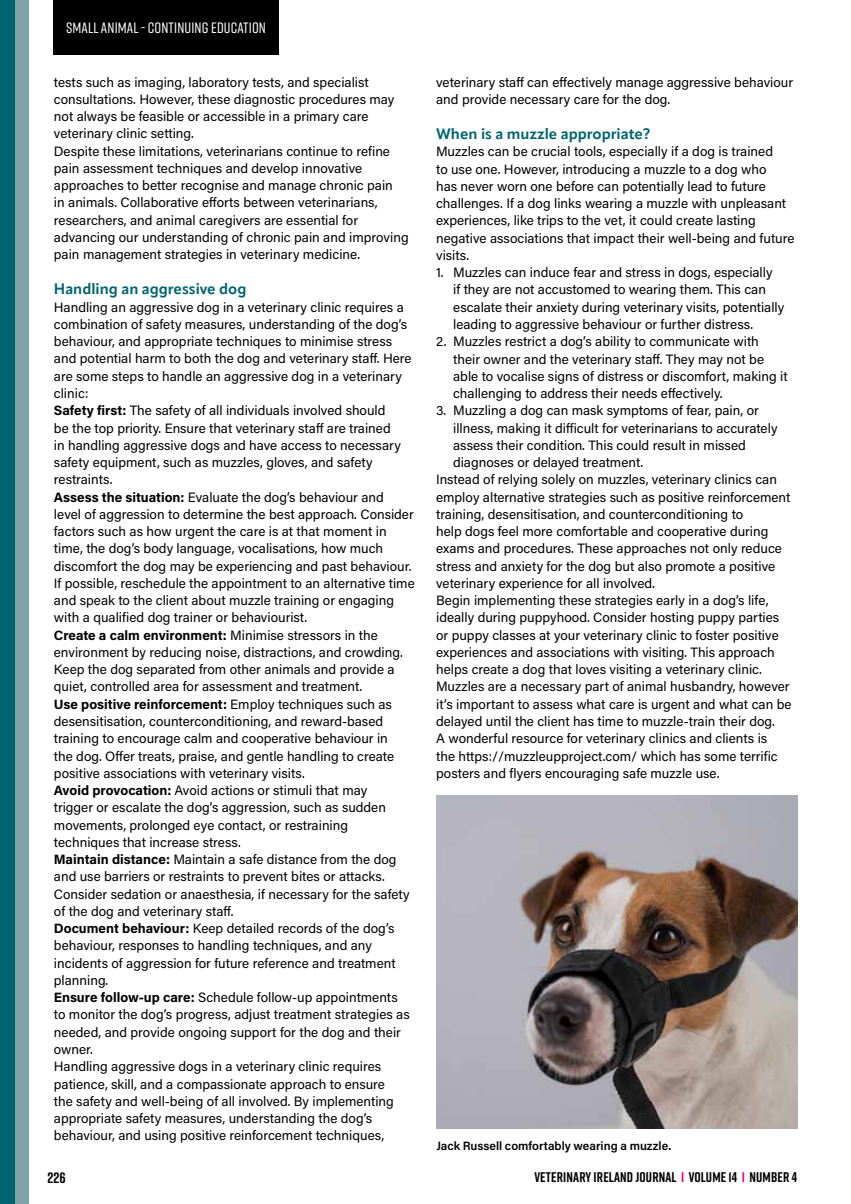
<style>
.page{position:relative;width:851px;height:1204px;background:#fff}
.page>*{position:absolute;margin:0;border:0;box-sizing:border-box;transform-origin:0 0}
.t1{font:700 15px "Apparat";color:#006570}
.t2{font:500 15px "Rift";letter-spacing:.01em;color:#fff}
.t3{font:700 15px "Rift";color:#000}
.t4{font:700 13.95px "Rift";letter-spacing:.01em;color:#000}
.t5{font:13.5px/17.2px "Acumin Pro";color:#000}
.t6{font:600 12px "Acumin Pro";color:#000}
.s1{font-weight:700}
.s2{color:#ec008c}
</style>
<div class="page">
<div style="left:53px;top:0;width:226px;height:54px;background:#000"></div>
<div style="left:0;top:0;width:28px;height:1203px;background:#7ea1aa"></div>
<div style="left:0;top:0;width:14px;height:1203px;background:#006570"></div>
<img style="left:436px;top:795px;width:361px;height:332px">
<p class="t2" style="left:66px;top:17px;width:201px">SMALL ANIMAL - CONTINUING EDUCATION</p>
<p class="t5" style="left:54px;top:73px;width:356px">tests such as imaging, laboratory tests, and specialist consultations. However, these diagnostic procedures may not always be feasible or accessible in a primary care veterinary clinic setting.<br>Despite these limitations, veterinarians continue to refine pain assessment techniques and develop innovative approaches to better recognise and manage chronic pain<br>in animals. Collaborative efforts between veterinarians, researchers, and animal caregivers are essential for advancing our understanding of chronic pain and improving pain management strategies in veterinary medicine.</p>
<p class="t1" style="left:54px;top:280px;width:194px">Handling an aggressive dog</p>
<p class="t5" style="left:54px;top:298px;width:362px">Handling an aggressive dog in a veterinary clinic requires a combination of safety measures, understanding of the dog’s behaviour, and appropriate techniques to minimise stress and potential harm to both the dog and veterinary staff. Here are some steps to handle an aggressive dog in a veterinary clinic:<br><span class="s1">Safety first:</span> The safety of all individuals involved should<br>be the top priority. Ensure that veterinary staff are trained<br>in handling aggressive dogs and have access to necessary safety equipment, such as muzzles, gloves, and safety restraints.<br><span class="s1">Assess the situation:</span> Evaluate the dog’s behaviour and<br>level of aggression to determine the best approach. Consider factors such as how urgent the care is at that moment in time, the dog’s body language, vocalisations, how much discomfort the dog may be experiencing and past behaviour.<br>If possible, reschedule the appointment to an alternative time and speak to the client about muzzle training or engaging with a qualified dog trainer or behaviourist.<br><span class="s1">Create a calm environment:</span> Minimise stressors in the environment by reducing noise, distractions, and crowding.<br>Keep the dog separated from other animals and provide a quiet, controlled area for assessment and treatment.<br><span class="s1">Use positive reinforcement:</span> Employ techniques such as desensitisation, counterconditioning, and reward-based training to encourage calm and cooperative behaviour in<br>the dog. Offer treats, praise, and gentle handling to create positive associations with veterinary visits.<br><span class="s1">Avoid provocation:</span> Avoid actions or stimuli that may<br>trigger or escalate the dog’s aggression, such as sudden movements, prolonged eye contact, or restraining techniques that increase stress.<br><span class="s1">Maintain distance:</span> Maintain a safe distance from the dog and use barriers or restraints to prevent bites or attacks.<br>Consider sedation or anaesthesia, if necessary for the safety of the dog and veterinary staff.<br><span class="s1">Document behaviour:</span> Keep detailed records of the dog’s behaviour, responses to handling techniques, and any incidents of aggression for future reference and treatment planning.<br><span class="s1">Ensure follow-up care:</span> Schedule follow-up appointments<br>to monitor the dog’s progress, adjust treatment strategies as needed, and provide ongoing support for the dog and their owner.<br>Handling aggressive dogs in a veterinary clinic requires patience, skill, and a compassionate approach to ensure<br>the safety and well-being of all involved. By implementing appropriate safety measures, understanding the dog’s behaviour, and using positive reinforcement techniques,</p>
<p class="t3" style="left:48px;top:1166px;width:20px">226</p>
<p class="t5" style="left:436px;top:73px;width:358px">veterinary staff can effectively manage aggressive behaviour and provide necessary care for the dog.</p>
<p class="t1" style="left:436px;top:125px;width:216px">When is a muzzle appropriate?</p>
<p class="t5" style="left:436px;top:142px;width:360px">Muzzles can be crucial tools, especially if a dog is trained<br>to use one. However, introducing a muzzle to a dog who<br>has never worn one before can potentially lead to future challenges. If a dog links wearing a muzzle with unpleasant experiences, like trips to the vet, it could create lasting negative associations that impact their well-being and future visits.</p>
<p class="t5" style="left:453px;top:263px;width:333px;text-indent:-17px">1. Muzzles can induce fear and stress in dogs, especially<br>if they are not accustomed to wearing them. This can escalate their anxiety during veterinary visits, potentially leading to aggressive behaviour or further distress.</p>
<p class="t5" style="left:453px;top:332px;width:336px;text-indent:-17px">2. Muzzles restrict a dog’s ability to communicate with their owner and the veterinary staff. They may not be able to vocalise signs of distress or discomfort, making it challenging to address their needs effectively.</p>
<p class="t5" style="left:436px;top:401px;width:324px">3. Muzzling a dog can mask symptoms of fear, pain, or</p>
<p class="t5" style="left:453px;top:418px;width:326px">illness, making it difficult for veterinarians to accurately</p>
<p class="t5" style="left:453px;top:436px;width:294px">assess their condition. This could result in missed</p>
<p class="t5" style="left:453px;top:453px;width:191px">diagnoses or delayed treatment.</p>
<p class="t5" style="left:436px;top:470px;width:342px">Instead of relying solely on muzzles, veterinary clinics can</p>
<p class="t5" style="left:436px;top:487px;width:356px">employ alternative strategies such as positive reinforcement</p>
<p class="t5" style="left:436px;top:505px;width:308px">training, desensitisation, and counterconditioning to</p>
<p class="t5" style="left:436px;top:522px;width:334px">help dogs feel more comfortable and cooperative during</p>
<p class="t5" style="left:436px;top:539px;width:347px">exams and procedures. These approaches not only reduce</p>
<p class="t5" style="left:436px;top:556px;width:340px">stress and anxiety for the dog but also promote a positive</p>
<p class="t5" style="left:436px;top:574px;width:220px">veterinary experience for all involved.</p>
<p class="t5" style="left:436px;top:591px;width:334px">Begin implementing these strategies early in a dog’s life,</p>
<p class="t5" style="left:436px;top:608px;width:344px">ideally during puppyhood. Consider hosting puppy parties</p>
<p class="t5" style="left:436px;top:625px;width:344px">or puppy classes at your veterinary clinic to foster positive</p>
<p class="t5" style="left:436px;top:643px;width:340px">experiences and associations with visiting. This approach</p>
<p class="t5" style="left:436px;top:660px;width:327px">helps create a dog that loves visiting a veterinary clinic.</p>
<p class="t5" style="left:436px;top:677px;width:355px">Muzzles are a necessary part of animal husbandry, however</p>
<p class="t5" style="left:436px;top:694px;width:357px">it’s important to assess what care is urgent and what can be</p>
<p class="t5" style="left:436px;top:712px;width:340px">delayed until the client has time to muzzle-train their dog.</p>
<p class="t5" style="left:436px;top:729px;width:332px">A wonderful resource for veterinary clinics and clients is</p>
<p class="t5" style="left:436px;top:746px;width:343px">the https://muzzleupproject.com/ which has some terrific</p>
<p class="t5" style="left:436px;top:763px;width:285px">posters and flyers encouraging safe muzzle use.</p>
<p class="t6" style="left:436px;top:1137px;width:236px">Jack Russell comfortably wearing a muzzle.</p>
<p class="t4" style="left:534px;top:1167px;width:264px">VETERINARY IRELAND JOURNAL <span class="s2">I</span> VOLUME 14 <span class="s2">I</span> NUMBER 4</p>
</div>
